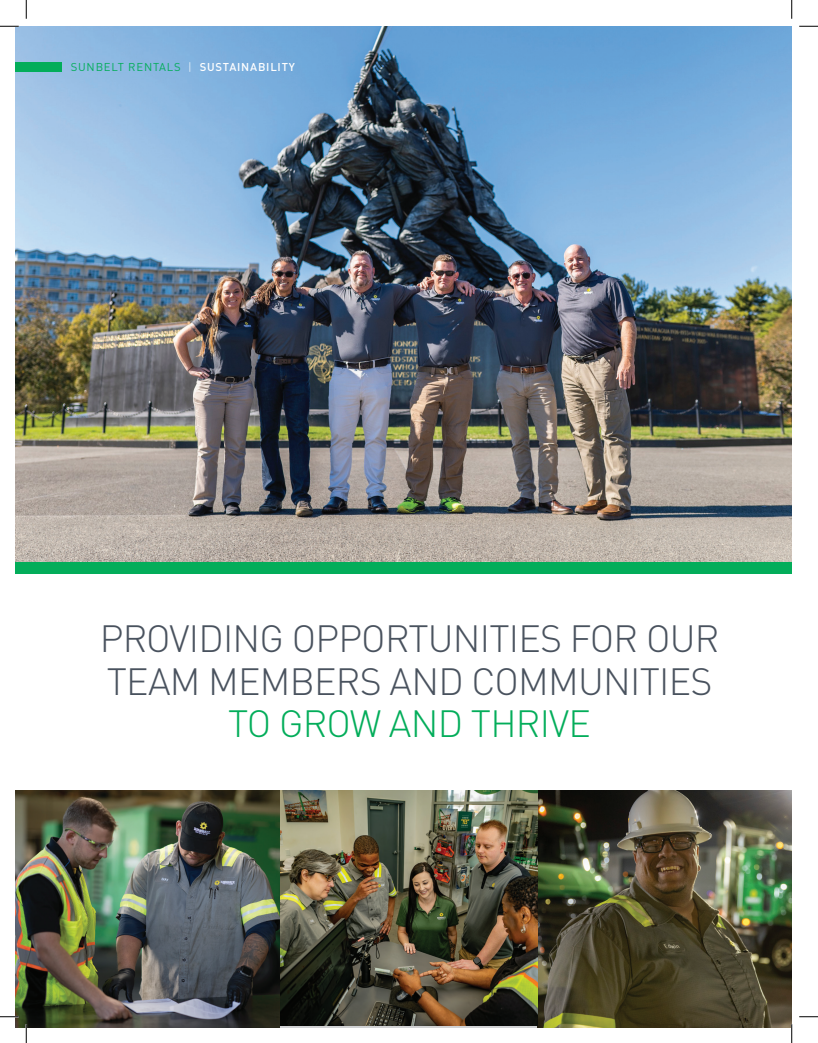
<style>
.page{position:relative;width:818px;height:1043px;background:#fff}
.page>*{position:absolute;margin:0;border:0;box-sizing:border-box;transform-origin:0 0}
.t1{font:300 37.5px/42.5px "DIN Pro";letter-spacing:-.02em;color:#49525e}
.t2{font:300 37.5px "DIN Pro";letter-spacing:-.02em;color:#03ad5a}
.t3{font:11.25px "DIN Pro";letter-spacing:.07em;color:#03ad5a}
.s1{font-weight:300;color:#fff}
.s2{font-weight:500;color:#fff}
</style>
<div class="page">
<img style="left:15px;top:26px;width:776px;height:536px">
<img style="left:537px;top:791px;width:254px;height:237px">
<img style="left:15px;top:791px;width:266px;height:236px">
<img style="left:281px;top:791px;width:256px;height:234px">
<div style="left:15px;top:562px;width:776px;height:11px;background:#03ad5a"></div>
<div style="left:15px;top:62px;width:46px;height:9px;background:#03ad5a"></div>
<svg style="left:0;top:25px;width:19px;height:2px"></svg>
<svg style="left:799px;top:25px;width:19px;height:2px"></svg>
<svg style="left:0;top:1015px;width:19px;height:2px"></svg>
<svg style="left:799px;top:1016px;width:19px;height:1px"></svg>
<svg style="left:25px;top:0;width:2px;height:19px"></svg>
<svg style="left:25px;top:1024px;width:2px;height:18px"></svg>
<svg style="left:791px;top:0;width:1px;height:19px"></svg>
<svg style="left:790px;top:1024px;width:2px;height:18px"></svg>
<p class="t3" style="left:71px;top:58px;width:226px">SUNBELT RENTALS <span class="s1">|</span> <span class="s2">SUSTAINABILITY</span></p>
<p class="t1" style="left:100px;top:614px;width:621px">PROVIDING OPPORTUNITIES FOR OUR<br>TEAM MEMBERS AND COMMUNITIES</p>
<p class="t2" style="left:228px;top:694px;width:364px">TO GROW AND THRIVE</p>
</div>
